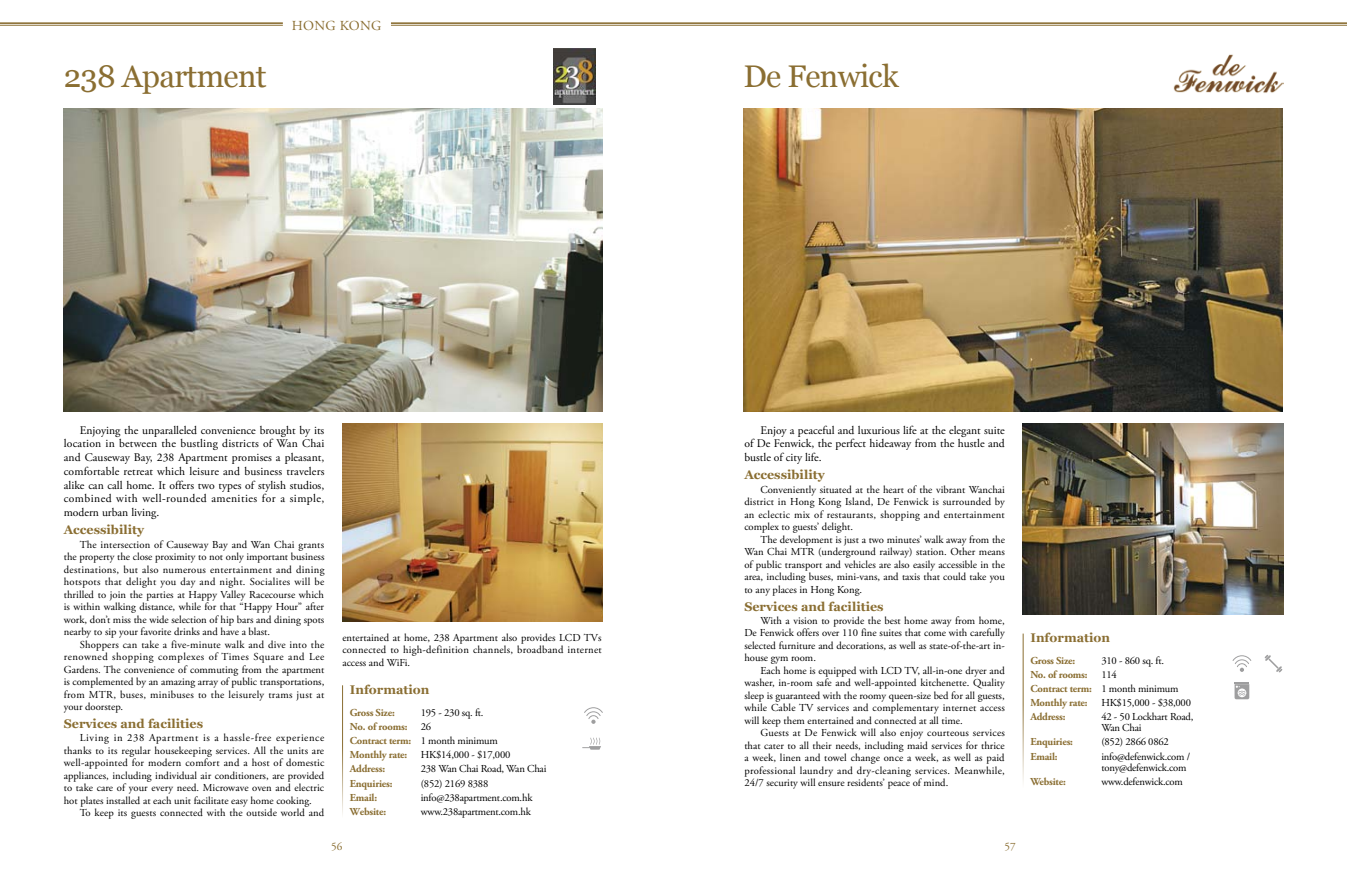
<style>
.page{position:relative;width:1347px;height:869px;background:#fff}
.page>*{position:absolute;margin:0;border:0;box-sizing:border-box;transform-origin:0 0}
.t1{font:31.25px "Georgia";letter-spacing:-.02em;color:#8a6e32}
.t2{font:13.75px "Adobe Garamond Pro";letter-spacing:.025em;color:#8a6e32}
.t3{font:700 12.5px "Georgia";color:#8a6e32}
.t4{font:11.62px/13.8px "Adobe Garamond Pro";color:#000;text-align:justify}
.t5{font:11.25px "Adobe Garamond Pro";color:#8a6e32}
.t6{font:10.62px/12.5px "Adobe Garamond Pro";color:#000;text-align:justify}
.t7{font:10.62px/11.2px "Adobe Garamond Pro";letter-spacing:-.02em;color:#000}
.t8{font:700 10.62px/14.1px "Adobe Garamond Pro";letter-spacing:-.02em;color:#8a6e32}
.s1{font-weight:400;color:#000}
</style>
<div class="page">
<img style="left:64px;top:109px;width:538px;height:302px">
<img style="left:342px;top:423px;width:261px;height:197px">
<img style="left:743px;top:109px;width:539px;height:302px">
<img style="left:1022px;top:423px;width:261px;height:191px">
<svg style="left:584px;top:707px;width:19px;height:16px"></svg>
<svg style="left:582px;top:737px;width:19px;height:12px"></svg>
<svg style="left:1234px;top:682px;width:15px;height:17px"></svg>
<svg style="left:1232px;top:655px;width:19px;height:16px"></svg>
<svg style="left:1264px;top:654px;width:18px;height:18px"></svg>
<img style="left:554px;top:48px;width:41px;height:57px">
<hr style="left:342px;top:685px;width:1px;height:141px;background:#8a6e32">
<hr style="left:1022px;top:633px;width:1px;height:164px;background:#8a6e32">
<img style="left:1173px;top:54px;width:110px;height:39px">
<hr style="left:0;top:22px;width:283px;height:2px;background:#8a6e32">
<hr style="left:0;top:25px;width:283px;height:1px;background:#8a6e32">
<hr style="left:391px;top:22px;width:955px;height:2px;background:#8a6e32">
<hr style="left:391px;top:25px;width:955px;height:1px;background:#8a6e32">
<h1 class="t1" style="left:64px;top:58px;width:204px">238 Apartment</h1>
<p class="t2" style="left:292px;top:17px;width:91px">Hong kong</p>
<h1 class="t1" style="left:743px;top:57px;width:157px">De Fenwick</h1>
<p class="t4" style="left:64px;top:423px;width:262px;text-indent:16px">Enjoying the unparalleled convenience brought by its location in between the bustling districts of Wan Chai and Causeway Bay, 238 Apartment promises a pleasant, comfortable retreat which leisure and business travelers alike can call home. It offers two types of stylish studios, combined with well-rounded amenities for a simple, modern urban living.</p>
<p class="t3" style="left:64px;top:522px;width:82px">Accessibility</p>
<p class="t6" style="left:64px;top:538px;width:262px;text-indent:16px">The intersection of Causeway Bay and Wan Chai grants the property the close proximity to not only important business destinations, but also numerous entertainment and dining hotspots that delight you day and night. Socialites will be thrilled to join the parties at Happy Valley Racecourse which is within walking distance, while for that “Happy Hour” after work, don’t miss the wide selection of hip bars and dining spots nearby to sip your favorite drinks and have a blast.</p>
<p class="t6" style="left:64px;top:638px;width:262px;text-indent:16px">Shoppers can take a five-minute walk and dive into the renowned shopping complexes of Times Square and Lee Gardens. The convenience of commuting from the apartment is complemented by an amazing array of public transportations, from MTR, buses, minibuses to the leisurely trams just at your doorstep.</p>
<p class="t3" style="left:64px;top:715px;width:141px">Services and facilities</p>
<p class="t6" style="left:64px;top:731px;width:262px;text-indent:16px">Living in 238 Apartment is a hassle-free experience thanks to its regular housekeeping services. All the units are well-appointed for modern comfort and a host of domestic appliances, including individual air conditioners, are provided to take care of your every need. Microwave oven and electric hot plates installed at each unit facilitate easy home cooking.</p>
<p class="t6" style="left:80px;top:806px;width:246px">To keep its guests connected with the outside world and</p>
<p class="t6" style="left:342px;top:631px;width:261px">entertained at home, 238 Apartment also provides LCD TVs connected to high-definition channels, broadband internet access and WiFi.</p>
<p class="t3" style="left:350px;top:681px;width:81px">Information</p>
<p class="t8" style="left:350px;top:705px;width:46px">Gross Size:</p>
<p class="t7" style="left:421px;top:707px;width:64px">195 - 230 sq. ft.</p>
<p class="t8" style="left:350px;top:719px;width:59px">No. of rooms:</p>
<p class="t8" style="left:350px;top:719px;width:149px;text-indent:71px"><span class="s1">26<br></span>Contract term: <span class="s1">1 month minimum<br></span>Monthly rate:</p>
<p class="t7" style="left:421px;top:749px;width:91px">HK$14,000 - $17,000</p>
<p class="t8" style="left:350px;top:761px;width:37px">Address:</p>
<p class="t7" style="left:421px;top:763px;width:127px">238 Wan Chai Road, Wan Chai</p>
<p class="t8" style="left:350px;top:775px;width:44px">Enquiries:</p>
<p class="t7" style="left:421px;top:777px;width:69px">(852) 2169 8388</p>
<p class="t8" style="left:350px;top:790px;width:29px">Email:</p>
<p class="t7" style="left:421px;top:791px;width:113px">info@238apartment.com.hk</p>
<p class="t8" style="left:350px;top:804px;width:38px">Website:</p>
<p class="t7" style="left:421px;top:805px;width:112px">www.238apartment.com.hk</p>
<p class="t4" style="left:744px;top:423px;width:262px;text-indent:16px">Enjoy a peaceful and luxurious life at the elegant suite of De Fenwick, the perfect hideaway from the hustle and bustle of city life.</p>
<p class="t3" style="left:744px;top:467px;width:82px">Accessibility</p>
<p class="t6" style="left:744px;top:483px;width:262px;text-indent:16px">Conveniently situated at the heart of the vibrant Wanchai district in Hong Kong Island, De Fenwick is surrounded by an eclectic mix of restaurants, shopping and entertainment complex to guests’ delight.</p>
<p class="t6" style="left:744px;top:533px;width:262px;text-indent:16px">The development is just a two minutes’ walk away from the Wan Chai MTR (underground railway) station. Other means of public transport and vehicles are also easily accessible in the area, including buses, mini-vans, and taxis that could take you to any places in Hong Kong.</p>
<p class="t3" style="left:744px;top:598px;width:141px">Services and facilities</p>
<p class="t6" style="left:744px;top:614px;width:262px;text-indent:16px">With a vision to provide the best home away from home, De Fenwick offers over 110 fine suites that come with carefully selected furniture and decorations, as well as state-of-the-art in&shy;house gym room.</p>
<p class="t6" style="left:744px;top:664px;width:262px;text-indent:16px">Each home is equipped with LCD TV, all-in-one dryer and washer, in-room safe and well-appointed kitchenette. Quality sleep is guaranteed with the roomy queen-size bed for all guests, while Cable TV services and complementary internet access will keep them entertained and connected at all time.</p>
<p class="t6" style="left:744px;top:726px;width:262px;text-indent:16px">Guests at De Fenwick will also enjoy courteous services that cater to all their needs, including maid services for thrice a week, linen and towel change once a week, as well as paid professional laundry and dry-cleaning services. Meanwhile, 24/7 security will ensure residents’ peace of mind.</p>
<p class="t5" style="left:331px;top:839px;width:13px">56</p>
<p class="t5" style="left:1004px;top:839px;width:13px">57</p>
<p class="t3" style="left:1030px;top:629px;width:81px">Information</p>
<p class="t8" style="left:1030px;top:653px;width:46px">Gross Size:</p>
<p class="t7" style="left:1101px;top:654px;width:64px">310 - 860 sq. ft.</p>
<p class="t8" style="left:1030px;top:667px;width:59px">No. of rooms:</p>
<p class="t8" style="left:1030px;top:667px;width:149px;text-indent:71px"><span class="s1">114<br></span>Contract term: <span class="s1">1 month minimum<br></span>Monthly rate:</p>
<p class="t7" style="left:1101px;top:697px;width:91px">HK$15,000 - $38,000</p>
<p class="t8" style="left:1030px;top:709px;width:37px">Address:</p>
<p class="t7" style="left:1101px;top:711px;width:94px">42 - 50 Lockhart Road,<br>Wan Chai</p>
<p class="t8" style="left:1030px;top:734px;width:44px">Enquiries:</p>
<p class="t7" style="left:1101px;top:736px;width:69px">(852) 2866 0862</p>
<p class="t8" style="left:1030px;top:749px;width:29px">Email:</p>
<p class="t7" style="left:1101px;top:750px;width:90px">info@defenwick.com / tony@defenwick.com</p>
<p class="t8" style="left:1030px;top:774px;width:37px">Website:</p>
<p class="t7" style="left:1101px;top:775px;width:83px">www.defenwick.com</p>
</div>
